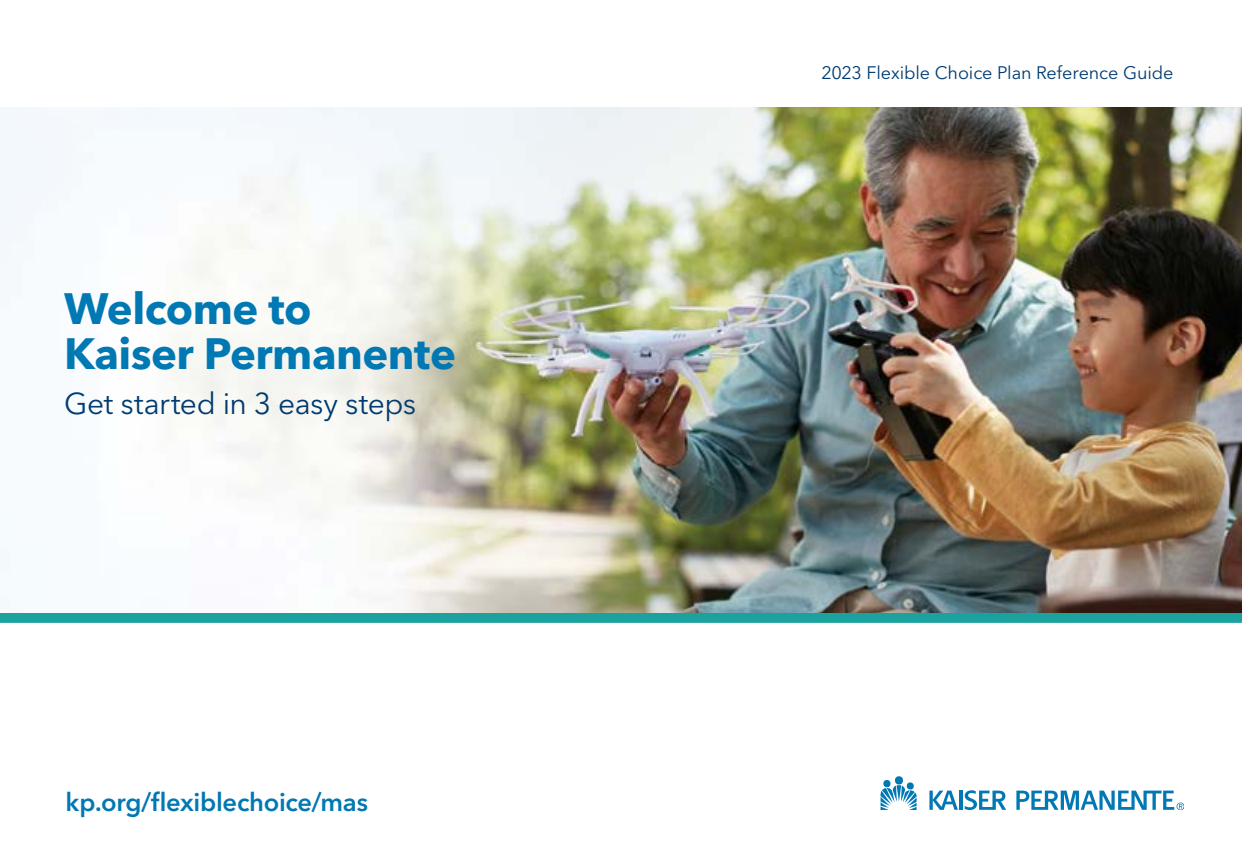
<style>
.page{position:relative;width:1242px;height:864px;background:#fff}
.page>*{position:absolute;margin:0;border:0;box-sizing:border-box;transform-origin:0 0}
.t1{font:700 43.5px/45px "Avenir Next LT Pro";letter-spacing:-.01em;color:#0078b3}
.t2{font:30px "Avenir Next LT Pro";letter-spacing:-.015em;color:#003b71}
.t3{font:600 25.5px "Avenir Next LT Pro";letter-spacing:-.01em;color:#0078b3}
.t4{font:18px "Avenir Next LT Pro";letter-spacing:-.005em;color:#003b71}
</style>
<div class="page">
<div style="left:0;top:612px;width:1242px;height:11px;background:#1ba29f"></div>
<img style="left:0;top:107px;width:1242px;height:505px">
<hr style="left:959px;top:791px;width:3px;height:19px;background:#0178b4">
<svg style="left:965px;top:790px;width:41px;height:20px"></svg>
<svg style="left:1016px;top:791px;width:168px;height:19px"></svg>
<svg style="left:881px;top:780px;width:36px;height:30px"></svg>
<div style="left:895px;top:776px;width:8px;height:9px;background:#0178b4;border-radius:50%"></div>
<svg style="left:929px;top:791px;width:29px;height:19px"></svg>
<h1 class="t1" style="left:64px;top:286px;width:393px">Welcome to<br>Kaiser Permanente</h1>
<h2 class="t2" style="left:64px;top:386px;width:354px">Get started in 3 easy steps</h2>
<h3 class="t3" style="left:66px;top:786px;width:304px">kp.org/flexiblechoice/mas</h3>
<p class="t4" style="left:821px;top:62px;width:354px">2023 Flexible Choice Plan Reference Guide</p>
</div>
